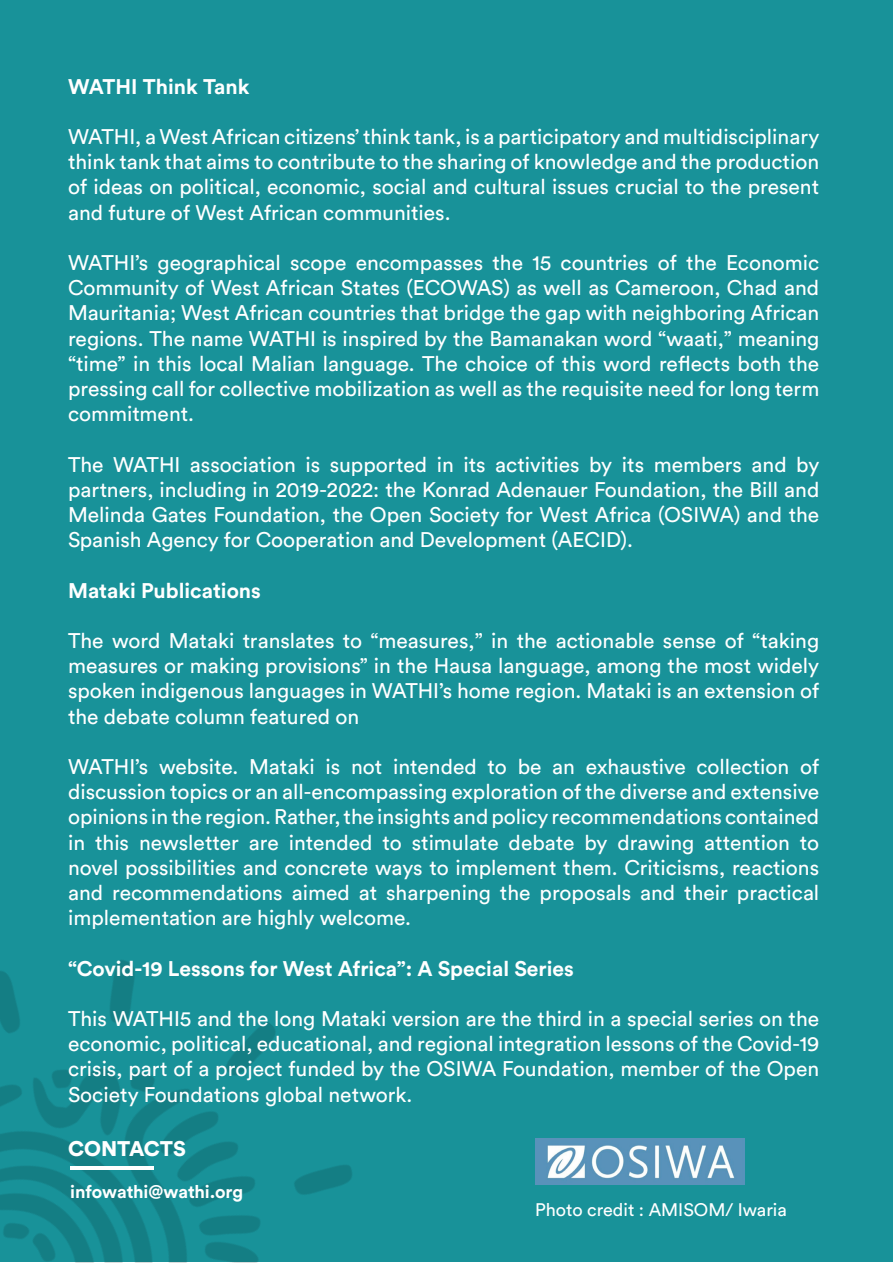
<style>
.page{position:relative;width:893px;height:1263px;background:#fff}
.page>*{position:absolute;margin:0;border:0;box-sizing:border-box;transform-origin:0 0}
.t1{font:21px/25.2px "Circular Std";color:#fff;text-align:justify}
.t2{font:700 21px "Circular Std";color:#fff}
.t3{font:900 21px "Circular Std";letter-spacing:-.005em;color:#fff}
.t4{font:18px "Circular Std";color:#fff}
.t5{font:700 18px "Circular Std";color:#fff}
</style>
<div class="page">
<div style="left:1px;top:1px;width:892px;height:1261px;background:#189299"></div>
<img style="left:535px;top:1139px;width:210px;height:45px">
<img style="left:0;top:843px;width:352px;height:420px">
<hr style="left:70px;top:1166px;width:83px;height:4px;background:#fff">
<p class="t2" style="left:68px;top:73px;width:183px">WATHI Think Tank</p>
<p class="t1" style="left:68px;top:124px;width:753px">WATHI, a West African citizens’ think tank, is a participatory and multidisciplinary think tank that aims to contribute to the sharing of knowledge and the production of ideas on political, economic, social and cultural issues crucial to the present and future of West African communities.</p>
<p class="t1" style="left:68px;top:250px;width:753px">WATHI’s geographical scope encompasses the 15 countries of the Economic Community of West African States (ECOWAS) as well as Cameroon, Chad and Mauritania; West African countries that bridge the gap with neighboring African regions. The name WATHI is inspired by the Bamanakan word “waati,” meaning “time” in this local Malian language. The choice of this word reflects both the pressing call for collective mobilization as well as the requisite need for long term commitment.</p>
<p class="t1" style="left:68px;top:451px;width:753px">The WATHI association is supported in its activities by its members and by partners, including in 2019-2022: the Konrad Adenauer Foundation, the Bill and Melinda Gates Foundation, the Open Society for West Africa (OSIWA) and the Spanish Agency for Cooperation and Development (AECID).</p>
<p class="t2" style="left:68px;top:577px;width:194px">Mataki Publications</p>
<p class="t1" style="left:68px;top:628px;width:753px">The word Mataki translates to “measures,” in the actionable sense of “taking measures or making provisions” in the Hausa language, among the most widely spoken indigenous languages in WATHI’s home region. Mataki is an extension of the debate column featured on</p>
<p class="t1" style="left:68px;top:754px;width:753px">WATHI’s website. Mataki is not intended to be an exhaustive collection of discussion topics or an all-encompassing exploration of the diverse and extensive opinions in the region. Rather, the insights and policy recommendations contained in this newsletter are intended to stimulate debate by drawing attention to novel possibilities and concrete ways to implement them. Criticisms, reactions and recommendations aimed at sharpening the proposals and their practical implementation are highly welcome.</p>
<p class="t2" style="left:68px;top:955px;width:507px">“Covid-19 Lessons for West Africa”: A Special Series</p>
<p class="t1" style="left:68px;top:1006px;width:753px">This WATHI5 and the long Mataki version are the third in a special series on the economic, political, educational, and regional integration lessons of the Covid-19 crisis, part of a project funded by the OSIWA Foundation, member of the Open Society Foundations global network.</p>
<p class="t3" style="left:68px;top:1134px;width:119px">CONTACTS</p>
<p class="t5" style="left:70px;top:1180px;width:175px">infowathi@wathi.org</p>
<p class="t4" style="left:535px;top:1199px;width:253px">Photo credit : AMISOM/ Iwaria</p>
</div>
